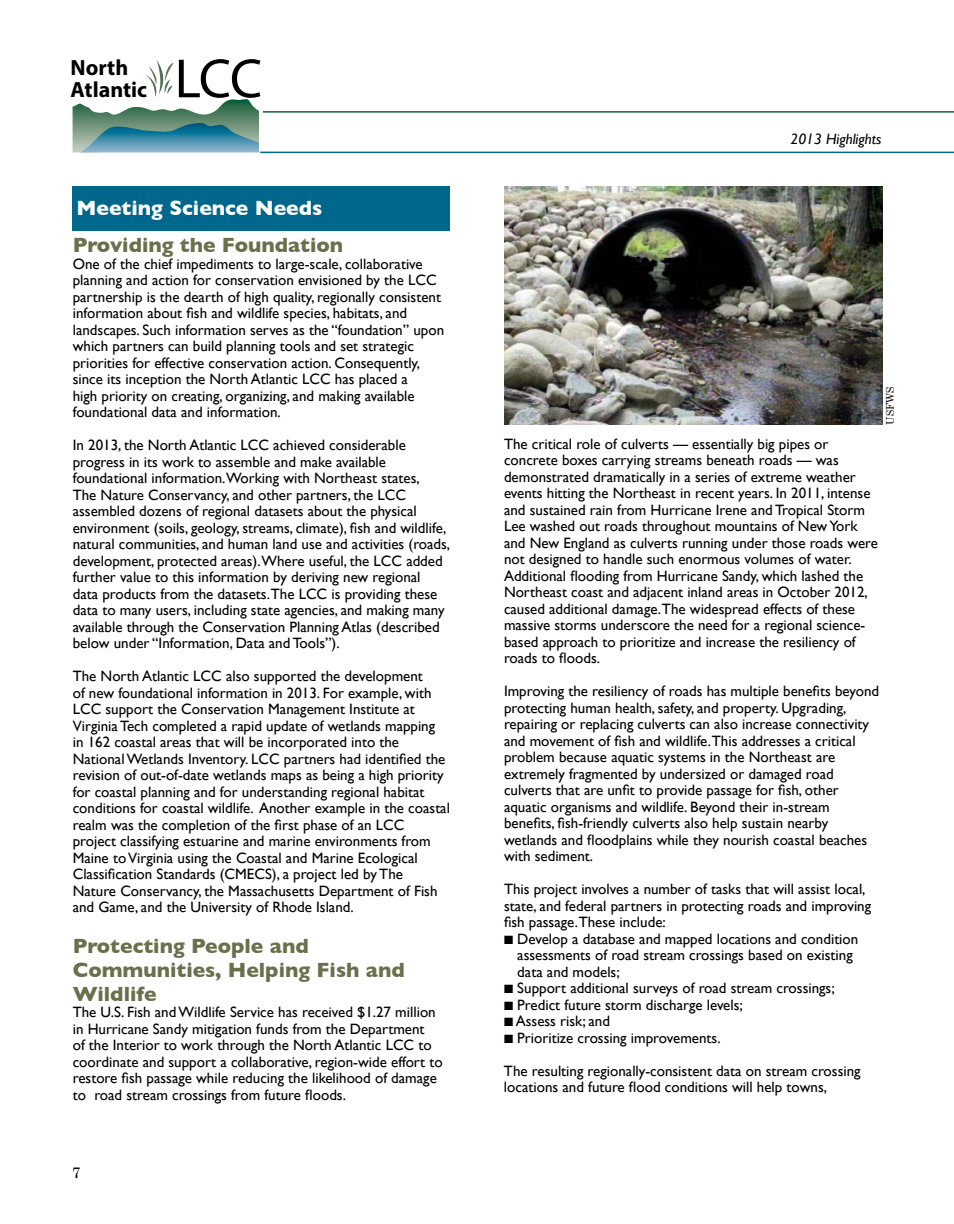
<style>
.page{position:relative;width:954px;height:1224px;background:#fff}
.page>*{position:absolute;margin:0;border:0;box-sizing:border-box;transform-origin:0 0}
.t1{font:55.65px "Myriad Pro";color:#000}
.t2{font:700 22.05px/22px "Myriad Pro";color:#000}
.t3{font:700 21px/24px "Gill Sans";color:#69714c}
.t4{font:700 21px "Gill Sans";color:#fff}
.t5{font:15px/16.5px "Gill Sans";color:#000}
.t6{font:italic 15px "Gill Sans";color:#000}
.t7{font:15px "Century Expanded BT";color:#000}
.t8{font:10.5px "Century Expanded BT";color:#000}
</style>
<div class="page">
<div style="left:72px;top:186px;width:378px;height:44px;background:#00678c"></div>
<hr style="left:263px;top:111px;width:691px;height:2px;background:#11623d">
<hr style="left:260px;top:152px;width:694px;height:1px;background:#00678c">
<svg style="left:73px;top:60px;width:186px;height:92px"></svg>
<img style="left:504px;top:186px;width:378px;height:239px">
<h2 class="t2" style="left:71px;top:56px;width:78px">North<br>Atlantic</h2>
<h1 class="t1" style="left:175px;top:44px;width:89px">LCC</h1>
<h3 class="t4" style="left:76px;top:196px;width:247px">Meeting Science Needs</h3>
<h3 class="t3" style="left:73px;top:233px;width:272px">Providing the Foundation</h3>
<p class="t5" style="left:73px;top:255px;width:373px">One of the chief impediments to large-scale, collaborative planning and action for conservation envisioned by the LCC partnership is the dearth of high quality, regionally consistent information about fish and wildlife species, habitats, and landscapes. Such information serves as the “foundation” upon which partners can build planning tools and set strategic priorities for effective conservation action. Consequently, since its inception the North Atlantic LCC has placed a<br>high priority on creating, organizing, and making available foundational data and information.</p>
<p class="t5" style="left:73px;top:437px;width:379px">In 2013, the North Atlantic LCC achieved considerable progress in its work to assemble and make available foundational information.Working with Northeast states,<br>The Nature Conservancy, and other partners, the LCC assembled dozens of regional datasets about the physical environment (soils, geology, streams, climate), fish and wildlife, natural communities, and human land use and activities (roads, development, protected areas).Where useful, the LCC added further value to this information by deriving new regional<br>data products from the datasets.The LCC is providing these data to many users, including state agencies, and making many available through the Conservation Planning Atlas (described below under “Information, Data and Tools”).</p>
<p class="t5" style="left:73px;top:668px;width:379px">The North Atlantic LCC also supported the development<br>of new foundational information in 2013. For example, with LCC support the Conservation Management Institute at Virginia Tech completed a rapid update of wetlands mapping<br>in 162 coastal areas that will be incorporated into the National Wetlands Inventory. LCC partners had identified the revision of out-of-date wetlands maps as being a high priority for coastal planning and for understanding regional habitat conditions for coastal wildlife. Another example in the coastal realm was the completion of the first phase of an LCC project classifying estuarine and marine environments from Maine to Virginia using the Coastal and Marine Ecological Classification Standards (CMECS), a project led by The Nature Conservancy, the Massachusetts Department of Fish and Game, and the University of Rhode Island.</p>
<h3 class="t3" style="left:73px;top:933px;width:334px">Protecting People and<br>Communities, Helping Fish and<br>Wildlife</h3>
<p class="t5" style="left:73px;top:1004px;width:371px">The U.S. Fish and Wildlife Service has received $1.27 million in Hurricane Sandy mitigation funds from the Department<br>of the Interior to work through the North Atlantic LCC to coordinate and support a collaborative, region-wide effort to restore fish passage while reducing the likelihood of damage to road stream crossings from future floods.</p>
<p class="t7" style="left:73px;top:1164px;width:9px">7</p>
<p class="t6" style="left:791px;top:130px;width:92px">2013 Highlights</p>
<p class="t8" style="left:883px;top:425px;width:40px;rotate:-90deg">USFWS</p>
<p class="t5" style="left:504px;top:435px;width:376px">The critical role of culverts — essentially big pipes or concrete boxes carrying streams beneath roads — was demonstrated dramatically in a series of extreme weather events hitting the Northeast in recent years. In 2011, intense and sustained rain from Hurricane Irene and Tropical Storm Lee washed out roads throughout mountains of New York and New England as culverts running under those roads were not designed to handle such enormous volumes of water.<br>Additional flooding from Hurricane Sandy, which lashed the Northeast coast and adjacent inland areas in October 2012, caused additional damage.The widespread effects of these massive storms underscore the need for a regional science&shy;based approach to prioritize and increase the resiliency of roads to floods.</p>
<p class="t5" style="left:504px;top:683px;width:377px">Improving the resiliency of roads has multiple benefits beyond protecting human health, safety, and property. Upgrading, repairing or replacing culverts can also increase connectivity and movement of fish and wildlife.This addresses a critical problem because aquatic systems in the Northeast are extremely fragmented by undersized or damaged road culverts that are unfit to provide passage for fish, other aquatic organisms and wildlife. Beyond their in-stream benefits, fish-friendly culverts also help sustain nearby wetlands and floodplains while they nourish coastal beaches with sediment.</p>
<p class="t5" style="left:504px;top:881px;width:369px">This project involves a number of tasks that will assist local, state, and federal partners in protecting roads and improving fish passage.These include:</p>
<p class="t5" style="left:517px;top:930px;width:343px;text-indent:-13px">■ Develop a database and mapped locations and condition assessments of road stream crossings based on existing data and models;</p>
<p class="t5" style="left:504px;top:980px;width:332px">■ Support additional surveys of road stream crossings;</p>
<p class="t5" style="left:504px;top:996px;width:240px">■ Predict future storm discharge levels;</p>
<p class="t5" style="left:504px;top:1013px;width:108px">■ Assess risk; and</p>
<p class="t5" style="left:504px;top:1029px;width:218px">■ Prioritize crossing improvements.</p>
<p class="t5" style="left:504px;top:1062px;width:358px">The resulting regionally-consistent data on stream crossing locations and future flood conditions will help towns,</p>
</div>
